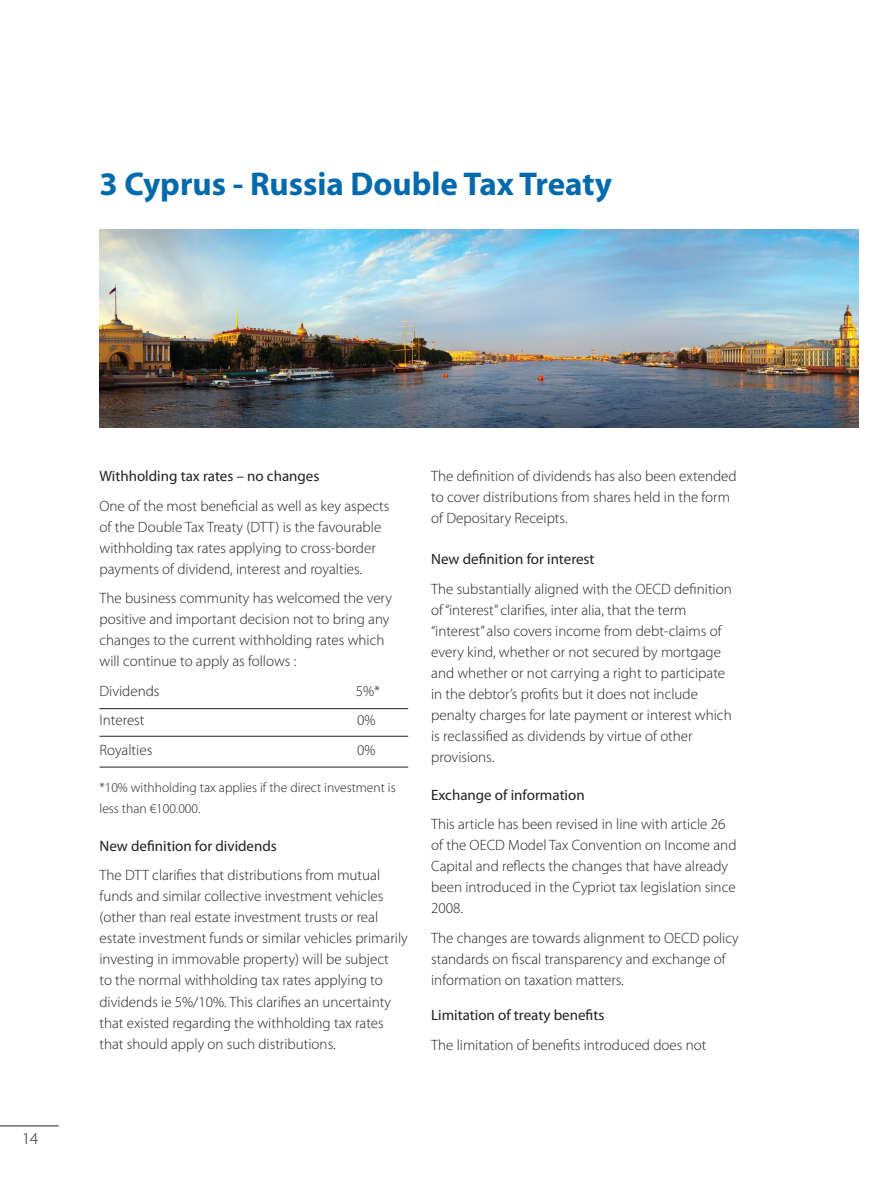
<style>
.page{position:relative;width:893px;height:1191px;background:#fff}
.page>*{position:absolute;margin:0;border:0;box-sizing:border-box;transform-origin:0 0}
.Normal_tex_engl{font:700 33px "Myriad Pro";color:#006aac}
.t1{font:300 16.5px "Myriad Pro";color:#231f20}
.Normal_tex_engl-2{font:300 15px/21px "Myriad Pro";color:#231f20}
.Normal_tex_engl-3{font:15px "Myriad Pro";color:#231f20}
.Normal_tex_engl-4{font:300 13.5px/21px "Myriad Pro";color:#231f20}
</style>
<div class="page">
<hr style="left:0;top:1125px;width:59px;height:1px;background:#231f20">
<img style="left:99px;top:230px;width:760px;height:197px">
<hr style="left:99px;top:708px;width:309px;height:1px;background:#231f20">
<hr style="left:99px;top:736px;width:309px;height:1px;background:#231f20">
<hr style="left:99px;top:766px;width:309px;height:1px;background:#231f20">
<p class="Normal_tex_engl" style="left:99px;top:162px;width:514px">3 Cyprus - Russia Double Tax Treaty</p>
<p class="t1" style="left:22px;top:1128px;width:18px">14</p>
<p class="Normal_tex_engl-3" style="left:99px;top:467px;width:221px">Withholding tax rates – no changes</p>
<p class="Normal_tex_engl-2" style="left:99px;top:495px;width:291px">One of the most beneficial as well as key aspects of the Double Tax Treaty (DTT) is the favourable withholding tax rates applying to cross-border payments of dividend, interest and royalties.</p>
<p class="Normal_tex_engl-2" style="left:99px;top:587px;width:294px">The business community has welcomed the very positive and important decision not to bring any changes to the current withholding rates which will continue to apply as follows :</p>
<p class="Normal_tex_engl-2" style="left:99px;top:680px;width:61px">Dividends</p>
<p class="Normal_tex_engl-2" style="left:356px;top:680px;width:26px">5%*</p>
<p class="Normal_tex_engl-2" style="left:99px;top:709px;width:47px">Interest</p>
<p class="Normal_tex_engl-2" style="left:357px;top:709px;width:20px">0%</p>
<p class="Normal_tex_engl-2" style="left:99px;top:739px;width:54px">Royalties</p>
<p class="Normal_tex_engl-2" style="left:357px;top:739px;width:20px">0%</p>
<p class="Normal_tex_engl-4" style="left:99px;top:776px;width:298px">*10% withholding tax applies if the direct investment is less than €100.000.</p>
<p class="Normal_tex_engl-3" style="left:99px;top:836px;width:179px">New definition for dividends</p>
<p class="Normal_tex_engl-2" style="left:99px;top:864px;width:310px">The DTT clarifies that distributions from mutual funds and similar collective investment vehicles (other than real estate investment trusts or real estate investment funds or similar vehicles primarily investing in immovable property) will be subject<br>to the normal withholding tax rates applying to dividends ie 5%/10%. This clarifies an uncertainty that existed regarding the withholding tax rates that should apply on such distributions.</p>
<p class="Normal_tex_engl-2" style="left:431px;top:465px;width:307px">The definition of dividends has also been extended to cover distributions from shares held in the form of Depositary Receipts.</p>
<p class="Normal_tex_engl-3" style="left:431px;top:550px;width:165px">New definition for interest</p>
<p class="Normal_tex_engl-2" style="left:431px;top:578px;width:302px">The substantially aligned with the OECD definition of “interest” clarifies, inter alia, that the term “interest” also covers income from debt-claims of every kind, whether or not secured by mortgage and whether or not carrying a right to participate in the debtor’s profits but it does not include penalty charges for late payment or interest which is reclassified as dividends by virtue of other provisions.</p>
<p class="Normal_tex_engl-3" style="left:431px;top:785px;width:155px">Exchange of information</p>
<p class="Normal_tex_engl-2" style="left:431px;top:813px;width:307px">This article has been revised in line with article 26 of the OECD Model Tax Convention on Income and Capital and reflects the changes that have already been introduced in the Cypriot tax legislation since 2008.</p>
<p class="Normal_tex_engl-2" style="left:431px;top:927px;width:309px">The changes are towards alignment to OECD policy standards on fiscal transparency and exchange of information on taxation matters.</p>
<p class="Normal_tex_engl-3" style="left:431px;top:1005px;width:175px">Limitation of treaty benefits</p>
<p class="Normal_tex_engl-2" style="left:431px;top:1033px;width:277px">The limitation of benefits introduced does not</p>
</div>
